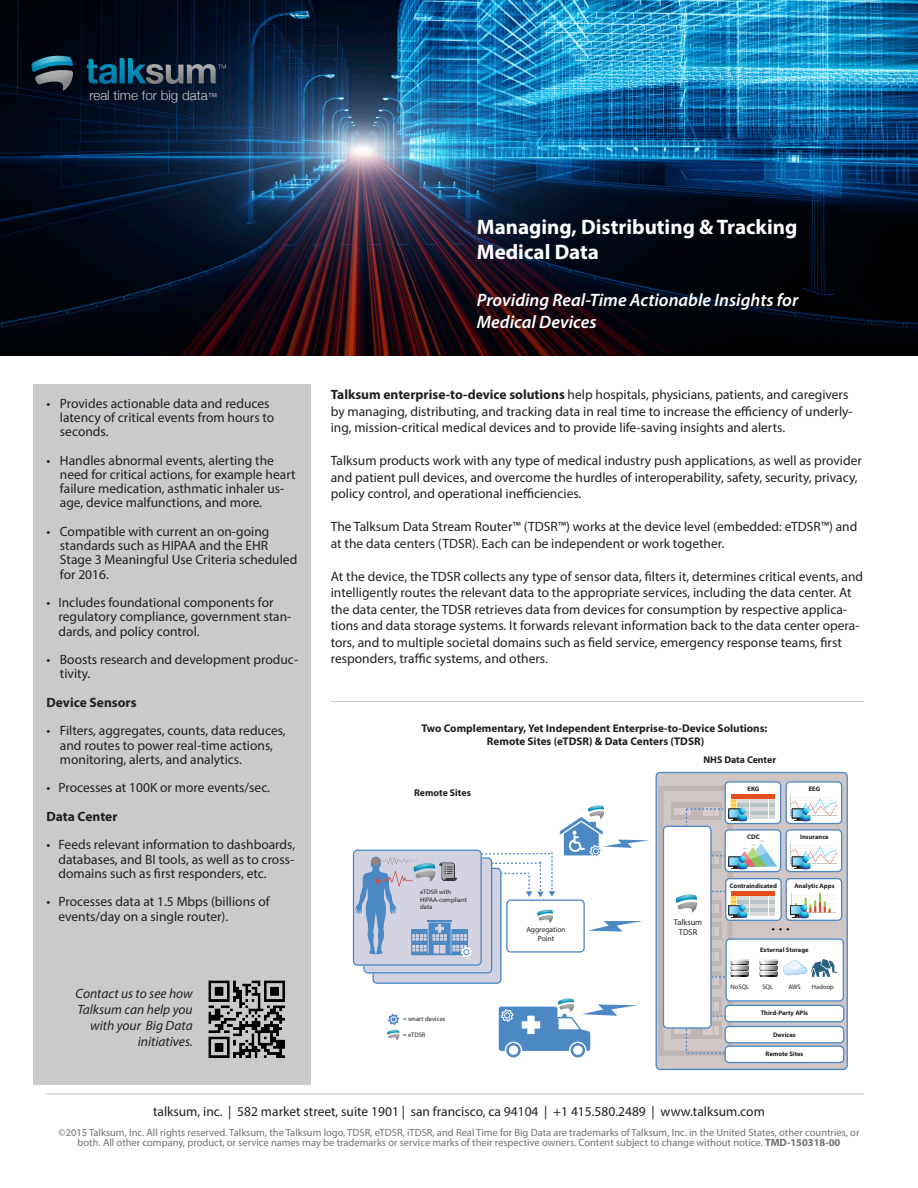
<style>
.page{position:relative;width:918px;height:1188px;background:#fff}
.page>*{position:absolute;margin:0;border:0;box-sizing:border-box;transform-origin:0 0}
.t1{font:700 21px/25.2px "Myriad Pro";color:#fff}
.t2{font:italic 600 18px/21.6px "Myriad Pro";color:#fff}
.t3{font:13.5px/14.2px "Myriad Pro";color:#231f20}
.t4{font:italic 13.5px/16.2px "Myriad Pro";color:#231f20;text-align:right}
.t5{font:700 13.5px "Myriad Pro";color:#231f20}
.t6{font:300 13.35px "Helvetica Neue";color:#cacbce}
.t7{font:700 11.1px/13.4px "Myriad Pro";color:#231f20;text-align:center}
.Legal_-_5pt{font:10.5px/10.5px "Myriad Pro";color:#717074;text-align:center}
.t8{font:10.5px "Myriad Pro";color:#000}
.t9{font:700 9.75px "Myriad Pro";color:#231f20}
.t10{font:8.4px/10.1px "Myriad Pro";color:#231f20;text-align:center}
.t11{font:7.5px/9px "Myriad Pro";color:#231f20;text-align:center}
.t12{font:700 6.6px "Myriad Pro";color:#231f20}
.t13{font:6.6px/7.8px "Myriad Pro";color:#231f20}
.s1{font-size:9.6px}
.s2{font-weight:700}
</style>
<div class="page">
<img style="left:0;top:0;width:918px;height:356px">
<div style="left:33px;top:384px;width:277px;height:700px;background:#cacacb"></div>
<svg style="left:656px;top:773px;width:191px;height:296px;background:#c9c0c2"></svg>
<div style="left:656px;top:772px;width:192px;height:298px;border:1px solid #4c89c4;border-radius:4px"></div>
<div style="left:725px;top:782px;width:56px;height:42px;background:#fff;border-radius:4px"></div>
<div style="left:724px;top:781px;width:57px;height:43px;border:1px solid #4c89c4;border-radius:4px"></div>
<hr style="left:731px;top:795px;width:44px;height:4px;background:#e84e1b">
<div style="left:725px;top:1046px;width:119px;height:17px;background:#fff;border-radius:4px"></div>
<div style="left:725px;top:1046px;width:119px;height:17px;border:1px solid #4c89c4;border-radius:4px"></div>
<div style="left:786px;top:782px;width:56px;height:42px;background:#fff;border-radius:4px"></div>
<div style="left:786px;top:781px;width:56px;height:43px;border:1px solid #4c89c4;border-radius:4px"></div>
<svg style="left:790px;top:795px;width:48px;height:27px"></svg>
<div style="left:725px;top:830px;width:56px;height:42px;background:#fff;border-radius:4px"></div>
<div style="left:724px;top:829px;width:57px;height:43px;border:1px solid #4c89c4;border-radius:4px"></div>
<div style="left:786px;top:830px;width:56px;height:42px;background:#fff;border-radius:4px"></div>
<div style="left:786px;top:829px;width:56px;height:43px;border:1px solid #4c89c4;border-radius:4px"></div>
<svg style="left:790px;top:843px;width:48px;height:27px"></svg>
<div style="left:786px;top:879px;width:56px;height:41px;background:#fff;border-radius:4px"></div>
<div style="left:786px;top:878px;width:56px;height:43px;border:1px solid #4c89c4;border-radius:4px"></div>
<div style="left:726px;top:879px;width:55px;height:41px;background:#fff;border-radius:4px"></div>
<div style="left:725px;top:878px;width:57px;height:43px;border:1px solid #4c89c4;border-radius:4px"></div>
<div style="left:726px;top:939px;width:117px;height:62px;background:#fff;border-radius:4px"></div>
<div style="left:725px;top:938px;width:119px;height:64px;border:1px solid #4c89c4;border-radius:4px"></div>
<svg style="left:783px;top:959px;width:54px;height:18px"></svg>
<div style="left:725px;top:1026px;width:119px;height:17px;background:#fff;border-radius:4px"></div>
<div style="left:725px;top:1026px;width:119px;height:18px;border:1px solid #4c89c4;border-radius:4px"></div>
<div style="left:725px;top:1005px;width:119px;height:17px;background:#fff;border-radius:4px"></div>
<div style="left:725px;top:1005px;width:119px;height:17px;border:1px solid #4c89c4;border-radius:4px"></div>
<svg style="left:790px;top:893px;width:46px;height:26px"></svg>
<svg style="left:663px;top:799px;width:114px;height:255px"></svg>
<div style="left:374px;top:869px;width:127px;height:115px;background:#d3d2e0;border-radius:4px"></div>
<div style="left:373px;top:868px;width:129px;height:116px;border:1px solid #4c89c4;border-radius:4px"></div>
<div style="left:364px;top:859px;width:128px;height:114px;background:#d3d2e0;border-radius:4px"></div>
<div style="left:354px;top:851px;width:128px;height:115px;background:#d3d2e0;border-radius:4px"></div>
<div style="left:353px;top:850px;width:129px;height:116px;border:1px solid #4c89c4;border-radius:4px"></div>
<svg style="left:499px;top:999px;width:139px;height:58px"></svg>
<svg style="left:387px;top:1014px;width:13px;height:26px"></svg>
<svg style="left:355px;top:806px;width:294px;height:152px"></svg>
<hr style="left:46px;top:1094px;width:818px;height:1px;background:#cac8c8">
<hr style="left:331px;top:701px;width:533px;height:1px;background:#cac8c8">
<img style="left:208px;top:980px;width:77px;height:78px">
<svg style="left:32px;top:56px;width:41px;height:35px"></svg>
<svg style="left:87px;top:58px;width:139px;height:26px;background:#20455a"></svg>
<p class="t6" style="left:89px;top:85px;width:129px">real time for big data<span class="s1">™</span></p>
<p class="t3" style="left:60px;top:396px;width:216px;text-indent:-14px">• Provides actionable data and reduces latency of critical events from hours to seconds.</p>
<p class="t3" style="left:60px;top:453px;width:237px;text-indent:-14px">• Handles abnormal events, alerting the need for critical actions, for example heart failure medication, asthmatic inhaler us&shy;age, device malfunctions, and more.</p>
<p class="t3" style="left:60px;top:524px;width:239px;text-indent:-14px">• Compatible with current an on-going standards such as HIPAA and the EHR<br>Stage 3 Meaningful Use Criteria scheduled for 2016.</p>
<p class="t3" style="left:58px;top:595px;width:235px;text-indent:-12px">• Includes foundational components for regulatory compliance, government stan&shy;dards, and policy control.</p>
<p class="t3" style="left:60px;top:652px;width:240px;text-indent:-14px">• Boosts research and development produc&shy;tivity.</p>
<p class="t5" style="left:46px;top:693px;width:92px">Device Sensors</p>
<p class="t3" style="left:60px;top:723px;width:227px;text-indent:-14px">• Filters, aggregates, counts, data reduces, and routes to power real-time actions, monitoring, alerts, and analytics.</p>
<p class="t3" style="left:46px;top:780px;width:225px">• Processes at 100K or more events/sec.</p>
<p class="t5" style="left:46px;top:807px;width:73px">Data Center</p>
<p class="t3" style="left:58px;top:837px;width:238px;text-align:justify;text-indent:-12px">• Feeds relevant information to dashboards, databases, and BI tools, as well as to cross&shy;domains such as first responders, etc.</p>
<p class="t3" style="left:58px;top:894px;width:213px;text-indent:-12px">• Processes data at 1.5 Mbps (billions of events/day on a single router).</p>
<p class="t4" style="left:76px;top:985px;width:119px">Contact us to see how<br>Talksum can help you with your Big Data initiatives.</p>
<p class="t1" style="left:477px;top:214px;width:322px">Managing, Distributing &amp; Tracking<br>Medical Data</p>
<p class="t2" style="left:477px;top:289px;width:323px">Providing Real-Time Actionable Insights for<br>Medical Devices</p>
<p class="t3" style="left:331px;top:386px;width:523px;line-height:16.5px"><span class="s2">Talksum enterprise-to-device solutions</span> help hospitals, physicians, patients, and caregivers by managing, distributing, and tracking data in real time to increase the efficiency of underly&shy;ing, mission-critical medical devices and to provide life-saving insights and alerts.</p>
<p class="t3" style="left:331px;top:452px;width:533px;line-height:16.5px">Talksum products work with any type of medical industry push applications, as well as provider and patient pull devices, and overcome the hurdles of interoperability, safety, security, privacy, policy control, and operational inefficiencies.</p>
<p class="t3" style="left:331px;top:518px;width:528px;line-height:16.5px">The Talksum Data Stream Router™ (TDSR™) works at the device level (embedded: eTDSR™) and at the data centers (TDSR). Each can be independent or work together.</p>
<p class="t3" style="left:331px;top:568px;width:534px;line-height:16.5px">At the device, the TDSR collects any type of sensor data, filters it, determines critical events, and intelligently routes the relevant data to the appropriate services, including the data center. At the data center, the TDSR retrieves data from devices for consumption by respective applica&shy;tions and data storage systems. It forwards relevant information back to the data center opera&shy;tors, and to multiple societal domains such as field service, emergency response teams, first responders, traffic systems, and others.</p>
<p class="t7" style="left:421px;top:721px;width:348px">Two Complementary, Yet Independent Enterprise-to-Device Solutions:<br>Remote Sites (eTDSR) &amp; Data Centers (TDSR)</p>
<p class="t9" style="left:704px;top:754px;width:74px">NHS Data Center</p>
<p class="t9" style="left:414px;top:787px;width:58px">Remote Sites</p>
<p class="t12" style="left:748px;top:784px;width:13px">EKG</p>
<p class="t12" style="left:809px;top:784px;width:13px">EEG</p>
<p class="t13" style="left:420px;top:888px;width:48px">eTDSR with<br>HIPAA-compliant data</p>
<p class="t13" style="left:403px;top:1015px;width:44px">= smart devices</p>
<p class="t13" style="left:403px;top:1031px;width:24px">= eTDSR</p>
<p class="t11" style="left:526px;top:925px;width:41px">Aggregation<br>Point</p>
<p class="t10" style="left:674px;top:917px;width:30px">Talksum<br>TDSR</p>
<p class="t12" style="left:747px;top:832px;width:14px">CDC</p>
<p class="t12" style="left:800px;top:832px;width:30px">Insurance</p>
<p class="t12" style="left:730px;top:881px;width:49px">Contraindicated</p>
<p class="t12" style="left:794px;top:881px;width:42px">Analytic Apps</p>
<p class="t8" style="left:772px;top:922px;width:19px">• • •</p>
<p class="t12" style="left:760px;top:945px;width:50px">External Storage</p>
<p class="t13" style="left:731px;top:983px;width:20px">NoSQL</p>
<p class="t13" style="left:762px;top:983px;width:12px">SQL</p>
<p class="t13" style="left:788px;top:983px;width:14px">AWS</p>
<p class="t13" style="left:812px;top:983px;width:24px">Hadoop</p>
<p class="t12" style="left:761px;top:1009px;width:49px">Third-Party APIs</p>
<p class="t12" style="left:773px;top:1030px;width:24px">Devices</p>
<p class="t12" style="left:765px;top:1050px;width:39px">Remote Sites</p>
<p class="t3" style="left:153px;top:1104px;width:613px">talksum, inc. | 582 market street, suite 1901 | san francisco, ca 94104 | +1 415.580.2489 | www.talksum.com</p>
<p class="Legal_-_5pt" style="left:59px;top:1127px;width:802px">©2015 Talksum, Inc. All rights reserved. Talksum, the Talksum logo, TDSR, eTDSR, iTDSR, and Real Time for Big Data are trademarks of Talksum, Inc. in the United States, other countries, or both. All other company, product, or service names may be trademarks or service marks of their respective owners. Content subject to change without notice. <span class="s2">TMD-150318-00</span></p>
</div>
